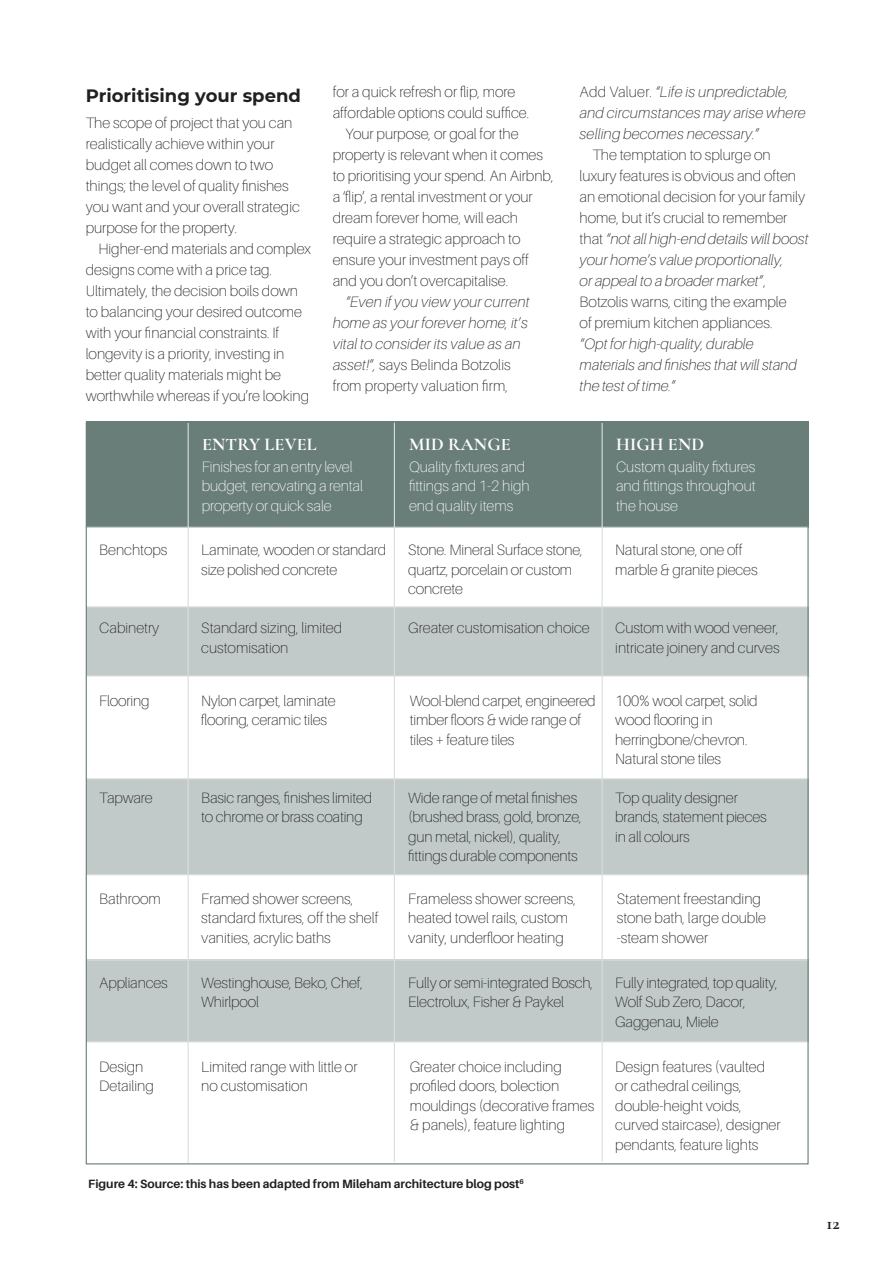
<style>
.page{position:relative;width:893px;height:1263px;background:#fff}
.page>*{position:absolute;margin:0;border:0;box-sizing:border-box;transform-origin:0 0}
.t1{font:700 18px "Cormorant Garamond";letter-spacing:.01em;color:#fff}
.t2{font:700 18px "Montserrat";color:#231f20}
.t3{font:700 18px "Cormorant Garamond";color:#231f20}
.t4{font:100 15px/21px "Aileron";color:#231f20}
.t5{font:italic 100 15px/21px "Aileron";letter-spacing:.01em;color:#231f20}
.t6{font:100 15px/19.5px "Aileron";color:#fff}
.t7{font:700 12px "Aileron";color:#231f20}
.s1{font-style:normal}
.s2{font-style:italic}
</style>
<div class="page">
<div style="left:86px;top:607px;width:723px;height:68px;background:#c2cac9"></div>
<div style="left:86px;top:422px;width:723px;height:106px;background:#697d79"></div>
<div style="left:86px;top:779px;width:723px;height:96px;background:#c2cac9"></div>
<div style="left:86px;top:959px;width:723px;height:82px;background:#c2cac9"></div>
<hr style="left:394px;top:422px;width:1px;height:740px;background:#d9dfdc">
<hr style="left:188px;top:423px;width:1px;height:740px;background:#d9dfdc">
<hr style="left:602px;top:423px;width:1px;height:739px;background:#d9dfdc">
<hr style="left:86px;top:527px;width:723px;height:1px;background:#d9dfdc">
<hr style="left:86px;top:606px;width:722px;height:1px;background:#d9dfdc">
<hr style="left:86px;top:778px;width:722px;height:1px;background:#d9dfdc">
<hr style="left:86px;top:874px;width:722px;height:1px;background:#d9dfdc">
<hr style="left:86px;top:959px;width:722px;height:1px;background:#d9dfdc">
<hr style="left:86px;top:1041px;width:722px;height:1px;background:#d9dfdc">
<hr style="left:87px;top:675px;width:723px;height:1px;background:#d9dfdc">
<p class="t2" style="left:86px;top:83px;width:217px">Prioritising your spend</p>
<p class="t4" style="left:86px;top:112px;width:216px">The scope of project that you can realistically achieve within your budget all comes down to two things; the level of quality finishes you want and your overall strategic purpose for the property.</p>
<p class="t4" style="left:86px;top:238px;width:227px;text-indent:13px">Higher-end materials and complex designs come with a price tag.<br>Ultimately, the decision boils down to balancing your desired outcome with your financial constraints. If longevity is a priority, investing in better quality materials might be worthwhile whereas if you’re looking</p>
<p class="t4" style="left:333px;top:81px;width:184px">for a quick refresh or flip, more</p>
<p class="t4" style="left:333px;top:102px;width:198px">affordable options could suffice.</p>
<p class="t4" style="left:345px;top:123px;width:175px">Your purpose, or goal for the</p>
<p class="t4" style="left:333px;top:144px;width:212px">property is relevant when it comes</p>
<p class="t4" style="left:333px;top:165px;width:222px">to prioritising your spend. An Airbnb,</p>
<p class="t4" style="left:333px;top:186px;width:202px">a ‘flip’, a rental investment or your</p>
<p class="t4" style="left:333px;top:207px;width:187px">dream forever home, will each</p>
<p class="t4" style="left:333px;top:228px;width:189px">require a strategic approach to</p>
<p class="t4" style="left:333px;top:249px;width:198px">ensure your investment pays off</p>
<p class="t4" style="left:333px;top:270px;width:177px">and you don’t overcapitalise.</p>
<p class="t5" style="left:333px;top:291px;width:198px;text-indent:13px">“Even if you view your current home as your forever home, it’s vital to consider its value as an asset!”, <span class="s1">says Belinda Botzolis from property valuation firm,</span></p>
<p class="t5" style="left:580px;top:81px;width:228px"><span class="s1">Add Valuer.</span> “Life is unpredictable, and circumstances may arise where selling becomes necessary.”</p>
<p class="t4" style="left:580px;top:144px;width:230px;text-indent:13px">The temptation to splurge on luxury features is obvious and often an emotional decision for your family home, but it’s crucial to remember that <span class="s2">“not all high-end details will boost your home’s value proportionally,<br>or appeal to a broader market”</span>, Botzolis warns, citing the example<br>of premium kitchen appliances.</p>
<p class="t5" style="left:580px;top:333px;width:219px">“Opt for high-quality, durable materials and finishes that will stand the test of time.”</p>
<p class="t1" style="left:202px;top:433px;width:116px">ENTRY LEVEL</p>
<p class="t1" style="left:409px;top:433px;width:103px">MID RANGE</p>
<p class="t1" style="left:616px;top:433px;width:89px">HIGH END</p>
<p class="t6" style="left:202px;top:457px;width:162px">Finishes for an entry level budget, renovating a rental property or quick sale</p>
<p class="t6" style="left:409px;top:457px;width:122px">Quality fixtures and fittings and 1-2 high end quality items</p>
<p class="t6" style="left:616px;top:457px;width:141px;text-align:justify">Custom quality fixtures and fittings throughout the house</p>
<p class="t4" style="left:99px;top:540px;width:70px">Benchtops</p>
<p class="t4" style="left:201px;top:540px;width:186px">Laminate, wooden or standard</p>
<p class="t4" style="left:408px;top:540px;width:176px">Stone. Mineral Surface stone,</p>
<p class="t4" style="left:615px;top:540px;width:129px">Natural stone, one off</p>
<p class="t4" style="left:201px;top:559px;width:138px">size polished concrete</p>
<p class="t4" style="left:408px;top:559px;width:165px">quartz, porcelain or custom</p>
<p class="t4" style="left:615px;top:559px;width:144px">marble &amp; granite pieces</p>
<p class="t4" style="left:408px;top:579px;width:56px">concrete</p>
<p class="t4" style="left:99px;top:618px;width:62px">Cabinetry</p>
<p class="t4" style="left:201px;top:618px;width:143px">Standard sizing, limited</p>
<p class="t4" style="left:408px;top:618px;width:183px">Greater customisation choice</p>
<p class="t4" style="left:615px;top:618px;width:165px">Custom with wood veneer,</p>
<p class="t4" style="left:201px;top:637px;width:89px">customisation</p>
<p class="t4" style="left:615px;top:637px;width:166px">intricate joinery and curves</p>
<p class="t4" style="left:99px;top:690px;width:52px">Flooring</p>
<p class="t4" style="left:201px;top:690px;width:136px">Nylon carpet, laminate</p>
<p class="t4" style="left:410px;top:690px;width:187px">Wool-blend carpet, engineered</p>
<p class="t4" style="left:615px;top:690px;width:144px">100% wool carpet, solid</p>
<p class="t4" style="left:201px;top:710px;width:127px">flooring, ceramic tiles</p>
<p class="t4" style="left:410px;top:710px;width:173px">timber floors &amp; wide range of</p>
<p class="t4" style="left:615px;top:710px;width:99px">wood flooring in</p>
<p class="t4" style="left:410px;top:729px;width:106px">tiles + feature tiles</p>
<p class="t4" style="left:615px;top:730px;width:134px;line-height:19.5px">herringbone/chevron.<br>Natural stone tiles</p>
<p class="t4" style="left:99px;top:787px;width:55px">Tapware</p>
<p class="t4" style="left:201px;top:787px;width:172px">Basic ranges, finishes limited</p>
<p class="t4" style="left:408px;top:787px;width:171px">Wide range of metal finishes</p>
<p class="t4" style="left:615px;top:787px;width:124px">Top quality designer</p>
<p class="t4" style="left:201px;top:806px;width:163px">to chrome or brass coating</p>
<p class="t4" style="left:408px;top:806px;width:175px">(brushed brass, gold, bronze,</p>
<p class="t4" style="left:615px;top:806px;width:153px">brands, statement pieces</p>
<p class="t4" style="left:408px;top:826px;width:154px">gun metal, nickel), quality,</p>
<p class="t4" style="left:615px;top:826px;width:76px">in all colours</p>
<p class="t4" style="left:408px;top:845px;width:171px">fittings durable components</p>
<p class="t4" style="left:99px;top:888px;width:63px">Bathroom</p>
<p class="t4" style="left:201px;top:888px;width:154px">Framed shower screens,</p>
<p class="t4" style="left:408px;top:888px;width:169px">Frameless shower screens,</p>
<p class="t4" style="left:617px;top:888px;width:146px">Statement freestanding</p>
<p class="t4" style="left:201px;top:908px;width:179px">standard fixtures, off the shelf</p>
<p class="t4" style="left:408px;top:908px;width:161px">heated towel rails, custom</p>
<p class="t4" style="left:617px;top:908px;width:151px">stone bath, large double</p>
<p class="t4" style="left:201px;top:927px;width:131px">vanities, acrylic baths</p>
<p class="t4" style="left:408px;top:927px;width:157px">vanity, underfloor heating</p>
<p class="t4" style="left:617px;top:927px;width:93px">-steam shower</p>
<p class="t4" style="left:99px;top:972px;width:70px">Appliances</p>
<p class="t4" style="left:201px;top:972px;width:163px">Westinghouse, Beko, Chef,</p>
<p class="t4" style="left:408px;top:972px;width:186px">Fully or semi-integrated Bosch,</p>
<p class="t4" style="left:615px;top:972px;width:164px">Fully integrated, top quality,</p>
<p class="t4" style="left:201px;top:992px;width:59px">Whirlpool</p>
<p class="t4" style="left:408px;top:992px;width:157px">Electrolux, Fisher &amp; Paykel</p>
<p class="t4" style="left:615px;top:992px;width:132px;line-height:19.5px">Wolf Sub Zero, Dacor,<br>Gaggenau, Miele</p>
<p class="t4" style="left:99px;top:1056px;width:46px">Design</p>
<p class="t4" style="left:201px;top:1056px;width:158px">Limited range with little or</p>
<p class="t4" style="left:410px;top:1056px;width:154px">Greater choice including</p>
<p class="t4" style="left:615px;top:1056px;width:152px">Design features (vaulted</p>
<p class="t4" style="left:99px;top:1076px;width:56px">Detailing</p>
<p class="t4" style="left:201px;top:1076px;width:108px">no customisation</p>
<p class="t4" style="left:410px;top:1076px;width:151px">profiled doors, bolection</p>
<p class="t4" style="left:615px;top:1076px;width:128px">or cathedral ceilings,</p>
<p class="t4" style="left:410px;top:1095px;width:186px">mouldings (decorative frames</p>
<p class="t4" style="left:615px;top:1095px;width:128px">double-height voids,</p>
<p class="t4" style="left:410px;top:1115px;width:157px">&amp; panels), feature lighting</p>
<p class="t4" style="left:615px;top:1115px;width:167px;line-height:19.5px">curved staircase), designer pendants, feature lights</p>
<p class="t7" style="left:88px;top:1176px;width:437px">Figure 4: Source: this has been adapted from Mileham architecture blog post<sup>6</sup></p>
<p class="t3" style="left:826px;top:1212px;width:15px">12</p>
</div>
